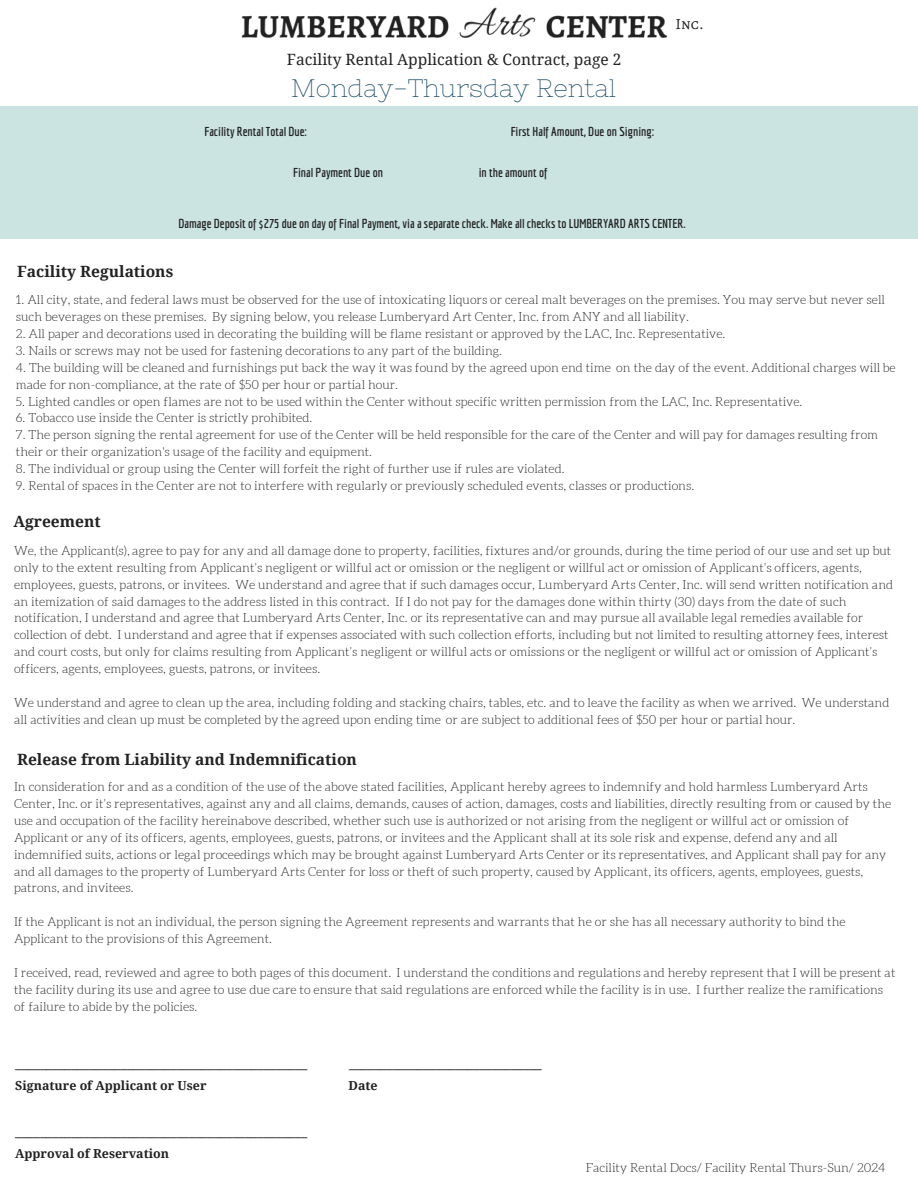
<style>
.page{position:relative;width:918px;height:1188px;background:#fff}
.page>*{position:absolute;margin:0;border:0;box-sizing:border-box;transform-origin:0 0}
.t1{font:25.2px "Nixie One";color:#23536c}
.t2{font:700 15.6px "Droid Serif";color:#222}
.t3{font:15.6px "Droid Serif";color:#222}
.t4{font:15.6px "Alegreya SC";color:#222}
.t5{font:700 12.6px "Economica";color:#222}
.t6{font:300 12.45px/16.8px "Aleo";color:#222}
.t7{font:700 12.45px "Droid Serif";color:#222}
</style>
<div class="page">
<img style="left:241px;top:7px;width:427px;height:32px">
<div style="left:0;top:106px;width:918px;height:133px;background:#cbe4e2"></div>
<p class="t3" style="left:287px;top:50px;width:336px">Facility Rental Application &amp; Contract, page 2</p>
<p class="t1" style="left:291px;top:74px;width:326px">Monday-Thursday Rental</p>
<p class="t5" style="left:204px;top:124px;width:104px">Facility Rental Total Due:</p>
<p class="t5" style="left:511px;top:124px;width:145px">First Half Amount, Due on Signing:</p>
<p class="t4" style="left:676px;top:13px;width:30px">Inc.</p>
<p class="t5" style="left:293px;top:165px;width:91px">Final Payment Due on</p>
<p class="t5" style="left:479px;top:165px;width:70px">in the amount of</p>
<p class="t5" style="left:178px;top:216px;width:509px">Damage Deposit of $275 due on day of Final Payment, via a separate check. Make all checks to LUMBERYARD ARTS CENTER.</p>
<p class="t2" style="left:17px;top:263px;width:157px">Facility Regulations</p>
<p class="t6" style="left:16px;top:292px;width:871px">1. All city, state, and federal laws must be observed for the use of intoxicating liquors or cereal malt beverages on the premises. You may serve but never sell such beverages on these premises. By signing below, you release Lumberyard Art Center, Inc. from ANY and all liability.</p>
<p class="t6" style="left:16px;top:325px;width:711px">2. All paper and decorations used in decorating the building will be flame resistant or approved by the LAC, Inc. Representative.</p>
<p class="t6" style="left:16px;top:342px;width:488px">3. Nails or screws may not be used for fastening decorations to any part of the building.</p>
<p class="t6" style="left:16px;top:359px;width:881px">4. The building will be cleaned and furnishings put back the way it was found by the agreed upon end time on the day of the event. Additional charges will be made for non-compliance, at the rate of $50 per hour or partial hour.</p>
<p class="t6" style="left:16px;top:393px;width:788px">5. Lighted candles or open flames are not to be used within the Center without specific written permission from the LAC, Inc. Representative.</p>
<p class="t6" style="left:16px;top:410px;width:298px">6. Tobacco use inside the Center is strictly prohibited.</p>
<p class="t6" style="left:16px;top:427px;width:864px">7. The person signing the rental agreement for use of the Center will be held responsible for the care of the Center and will pay for damages resulting from their or their organization's usage of the facility and equipment.</p>
<p class="t6" style="left:16px;top:460px;width:550px">8. The individual or group using the Center will forfeit the right of further use if rules are violated.</p>
<p class="t6" style="left:16px;top:477px;width:680px">9. Rental of spaces in the Center are not to interfere with regularly or previously scheduled events, classes or productions.</p>
<p class="t2" style="left:14px;top:513px;width:89px">Agreement</p>
<p class="t6" style="left:14px;top:542px;width:881px">We, the Applicant(s), agree to pay for any and all damage done to property, facilities, fixtures and/or grounds, during the time period of our use and set up but only to the extent resulting from Applicant’s negligent or willful act or omission or the negligent or willful act or omission of Applicant’s officers, agents, employees, guests, patrons, or invitees. We understand and agree that if such damages occur, Lumberyard Arts Center, Inc. will send written notification and an itemization of said damages to the address listed in this contract. If I do not pay for the damages done within thirty (30) days from the date of such notification, I understand and agree that Lumberyard Arts Center, Inc. or its representative can and may pursue all available legal remedies available for collection of debt. I understand and agree that if expenses associated with such collection efforts, including but not limited to resulting attorney fees, interest and court costs, but only for claims resulting from Applicant’s negligent or willful acts or omissions or the negligent or willful act or omission of Applicant’s officers, agents, employees, guests, patrons, or invitees.</p>
<p class="t6" style="left:14px;top:694px;width:877px">We understand and agree to clean up the area, including folding and stacking chairs, tables, etc. and to leave the facility as when we arrived. We understand all activities and clean up must be completed by the agreed upon ending time or are subject to additional fees of $50 per hour or partial hour.</p>
<p class="t2" style="left:17px;top:750px;width:341px">Release from Liability and Indemnification</p>
<p class="t6" style="left:14px;top:778px;width:879px">In consideration for and as a condition of the use of the above stated facilities, Applicant hereby agrees to indemnify and hold harmless Lumberyard Arts Center, Inc. or it’s representatives, against any and all claims, demands, causes of action, damages, costs and liabilities, directly resulting from or caused by the use and occupation of the facility hereinabove described, whether such use is authorized or not arising from the negligent or willful act or omission of Applicant or any of its officers, agents, employees, guests, patrons, or invitees and the Applicant shall at its sole risk and expense, defend any and all indemnified suits, actions or legal proceedings which may be brought against Lumberyard Arts Center or its representatives, and Applicant shall pay for any and all damages to the property of Lumberyard Arts Center for loss or theft of such property, caused by Applicant, its officers, agents, employees, guests, patrons, and invitees.</p>
<p class="t6" style="left:14px;top:913px;width:833px">If the Applicant is not an individual, the person signing the Agreement represents and warrants that he or she has all necessary authority to bind the<br>Applicant to the provisions of this Agreement.</p>
<p class="t6" style="left:14px;top:964px;width:883px">I received, read, reviewed and agree to both pages of this document. I understand the conditions and regulations and hereby represent that I will be present at the facility during its use and agree to use due care to ensure that said regulations are enforced while the facility is in use. I further realize the ramifications of failure to abide by the policies.</p>
<p class="t7" style="left:15px;top:1062px;width:294px">–––––––––––––––––––––––––––––––––––––––––––––––</p>
<p class="t7" style="left:349px;top:1062px;width:194px">–––––––––––––––––––––––––––––––</p>
<p class="t7" style="left:15px;top:1079px;width:193px">Signature of Applicant or User</p>
<p class="t7" style="left:349px;top:1079px;width:31px">Date</p>
<p class="t7" style="left:15px;top:1129px;width:294px">–––––––––––––––––––––––––––––––––––––––––––––––</p>
<p class="t7" style="left:15px;top:1146px;width:155px">Approval of Reservation</p>
<p class="t6" style="left:586px;top:1159px;width:301px">Facility Rental Docs/ Facility Rental Thurs-Sun/ 2024</p>
</div>
